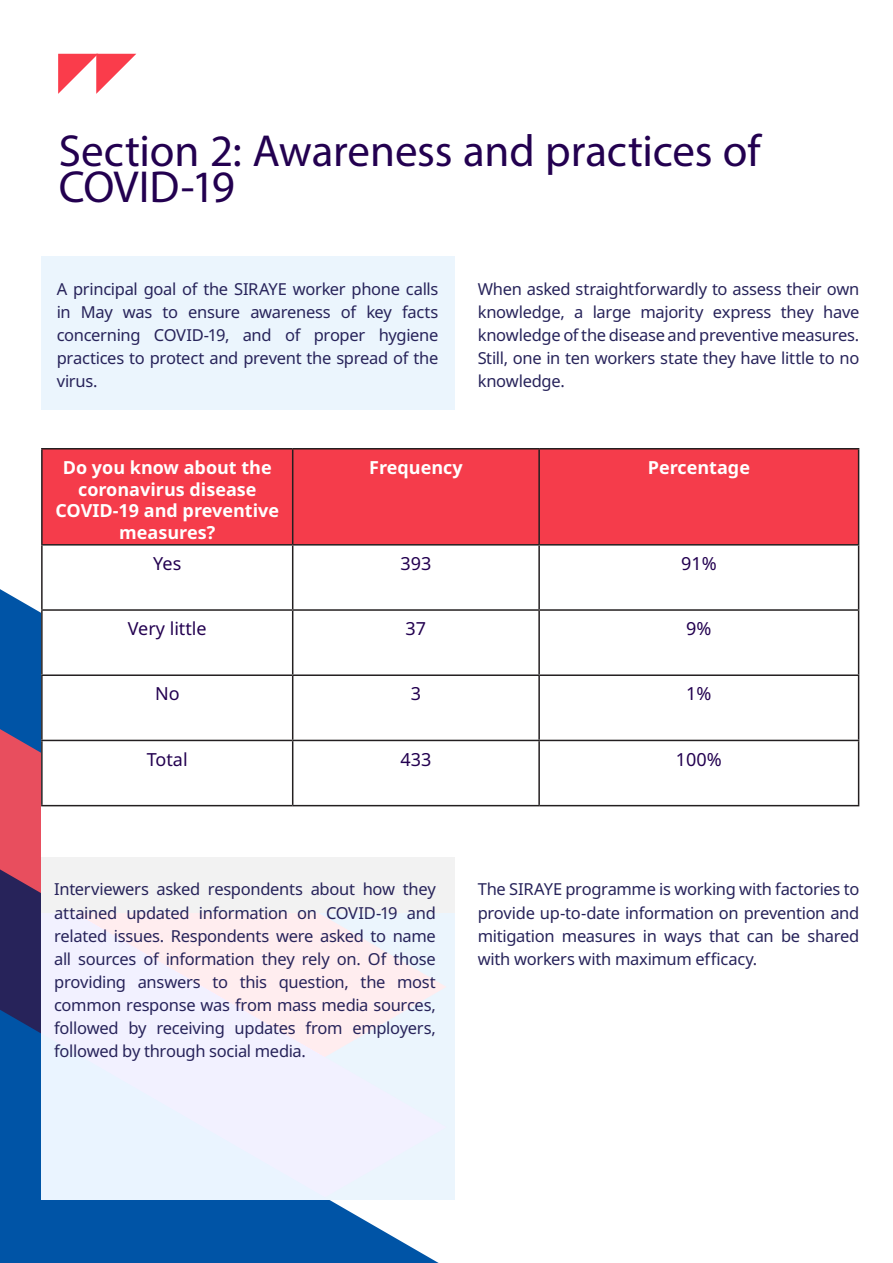
<style>
.page{position:relative;width:893px;height:1263px;background:#fff}
.page>*{position:absolute;margin:0;border:0;box-sizing:border-box;transform-origin:0 0}
.Briefing_A4_-_Body{font:45px/36px "Myriad Pro";letter-spacing:-.005em;color:#230050}
.t1{font:700 18px/21.6px "Noto Sans";color:#fff;text-align:center}
.t2{font:18px "Noto Sans";color:#230050}
.Poster_A1_-_Body_Cop{font:16.5px/23.1px "Noto Sans";letter-spacing:-.02em;color:#27235a;text-align:justify}
</style>
<div class="page">
<svg style="left:0;top:589px;width:41px;height:140px;background:#1562ad"></svg>
<svg style="left:0;top:729px;width:41px;height:140px;background:#d44e64"></svg>
<svg style="left:0;top:869px;width:42px;height:141px;background:#3a2a5d"></svg>
<svg style="left:0;top:1010px;width:446px;height:253px;background:#1e67af"></svg>
<div style="left:41px;top:256px;width:413px;height:154px;background:#ebf5fd"></div>
<svg style="left:58px;top:54px;width:78px;height:40px"></svg>
<div style="left:41px;top:448px;width:818px;height:465px;background:#fff"></div>
<div style="left:43px;top:449px;width:815px;height:95px;background:#f53c4b"></div>
<hr style="left:293px;top:448px;width:246px;height:1px;background:#231f20">
<hr style="left:539px;top:448px;width:320px;height:1px;background:#231f20">
<hr style="left:538px;top:449px;width:2px;height:95px;background:#231f20">
<hr style="left:858px;top:449px;width:1px;height:95px;background:#231f20">
<hr style="left:41px;top:545px;width:2px;height:64px;background:#231f20">
<hr style="left:293px;top:544px;width:246px;height:1px;background:#231f20">
<hr style="left:292px;top:545px;width:1px;height:64px;background:#231f20">
<hr style="left:539px;top:544px;width:320px;height:1px;background:#231f20">
<hr style="left:538px;top:545px;width:2px;height:64px;background:#231f20">
<hr style="left:858px;top:545px;width:1px;height:64px;background:#231f20">
<hr style="left:41px;top:609px;width:252px;height:2px;background:#231f20">
<hr style="left:41px;top:611px;width:2px;height:63px;background:#231f20">
<hr style="left:293px;top:609px;width:246px;height:2px;background:#231f20">
<hr style="left:292px;top:611px;width:1px;height:63px;background:#231f20">
<hr style="left:539px;top:609px;width:320px;height:2px;background:#231f20">
<hr style="left:538px;top:611px;width:2px;height:63px;background:#231f20">
<hr style="left:858px;top:611px;width:1px;height:63px;background:#231f20">
<hr style="left:41px;top:674px;width:252px;height:2px;background:#231f20">
<hr style="left:41px;top:676px;width:2px;height:64px;background:#231f20">
<hr style="left:293px;top:674px;width:246px;height:2px;background:#231f20">
<hr style="left:292px;top:676px;width:1px;height:64px;background:#231f20">
<hr style="left:539px;top:674px;width:320px;height:2px;background:#231f20">
<hr style="left:538px;top:676px;width:2px;height:64px;background:#231f20">
<hr style="left:858px;top:676px;width:1px;height:64px;background:#231f20">
<hr style="left:41px;top:740px;width:252px;height:1px;background:#231f20">
<hr style="left:41px;top:741px;width:2px;height:64px;background:#231f20">
<hr style="left:293px;top:740px;width:246px;height:1px;background:#231f20">
<hr style="left:292px;top:741px;width:1px;height:64px;background:#231f20">
<hr style="left:539px;top:740px;width:320px;height:1px;background:#231f20">
<hr style="left:538px;top:741px;width:2px;height:64px;background:#231f20">
<hr style="left:858px;top:741px;width:1px;height:64px;background:#231f20">
<hr style="left:41px;top:805px;width:252px;height:1px;background:#231f20">
<hr style="left:293px;top:805px;width:246px;height:1px;background:#231f20">
<hr style="left:539px;top:805px;width:320px;height:1px;background:#231f20">
<hr style="left:41px;top:448px;width:252px;height:1px;background:#231f20">
<hr style="left:41px;top:449px;width:2px;height:95px;background:#231f20">
<hr style="left:292px;top:449px;width:1px;height:95px;background:#231f20">
<hr style="left:41px;top:544px;width:252px;height:1px;background:#231f20">
<div style="left:42px;top:857px;width:413px;height:342px;background:linear-gradient(to right,#f1f1fc,#f3f2f7)"></div>
<p class="Briefing_A4_-_Body" style="left:59px;top:132px;width:703px">Section 2: Awareness and practices of<br>COVID-19</p>
<p class="Poster_A1_-_Body_Cop" style="left:57px;top:278px;width:383px">A principal goal of the SIRAYE worker phone calls in May was to ensure awareness of key facts concerning COVID-19, and of proper hygiene practices to protect and prevent the spread of the virus.</p>
<p class="Poster_A1_-_Body_Cop" style="left:478px;top:278px;width:383px">When asked straightforwardly to assess their own knowledge, a large majority express they have knowledge of the disease and preventive measures.<br>Still, one in ten workers state they have little to no knowledge.</p>
<p class="t1" style="left:56px;top:457px;width:225px">Do you know about the coronavirus disease<br>COVID-19 and preventive measures?</p>
<p class="t1" style="left:369px;top:457px;width:95px">Frequency</p>
<p class="t1" style="left:648px;top:457px;width:104px">Percentage</p>
<p class="t2" style="left:153px;top:551px;width:30px">Yes</p>
<p class="t2" style="left:400px;top:551px;width:32px">393</p>
<p class="t2" style="left:681px;top:551px;width:37px">91%</p>
<p class="t2" style="left:128px;top:616px;width:80px">Very little</p>
<p class="t2" style="left:406px;top:616px;width:22px">37</p>
<p class="t2" style="left:686px;top:616px;width:27px">9%</p>
<p class="t2" style="left:155px;top:681px;width:26px">No</p>
<p class="t2" style="left:411px;top:681px;width:12px">3</p>
<p class="t2" style="left:686px;top:681px;width:27px">1%</p>
<p class="t2" style="left:147px;top:746px;width:42px">Total</p>
<p class="t2" style="left:400px;top:746px;width:32px">433</p>
<p class="t2" style="left:676px;top:746px;width:47px">100%</p>
<p class="Poster_A1_-_Body_Cop" style="left:54px;top:878px;width:383px">Interviewers asked respondents about how they attained updated information on COVID-19 and related issues. Respondents were asked to name all sources of information they rely on. Of those providing answers to this question, the most common response was from mass media sources, followed by receiving updates from employers, followed by through social media.</p>
<p class="Poster_A1_-_Body_Cop" style="left:478px;top:878px;width:383px">The SIRAYE programme is working with factories to provide up-to-date information on prevention and mitigation measures in ways that can be shared with workers with maximum efficacy.</p>
</div>
